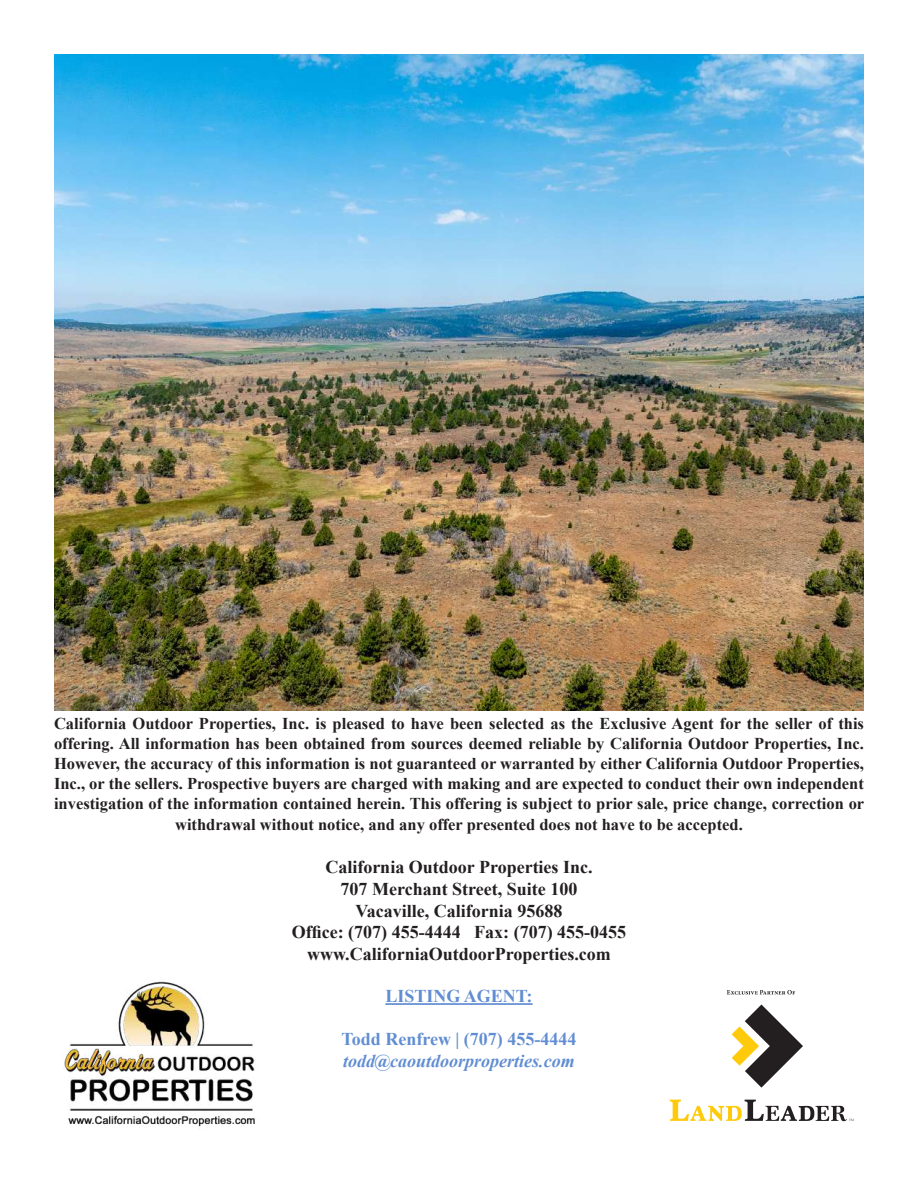
<style>
.page{position:relative;width:918px;height:1188px;background:#fff}
.page>*{position:absolute;margin:0;border:0;box-sizing:border-box;transform-origin:0 0}
.t1{font:700 18px/21.6px "Times New Roman";color:#231f20;text-align:center}
.t2{font:700 18px "Times New Roman";color:#618dd2}
.t3{font:italic 700 18px "Times New Roman";color:#618dd2}
.t4{font:700 16.5px/19.8px "Times New Roman";color:#231f20;text-align:justify}
</style>
<div class="page">
<img style="left:64px;top:981px;width:191px;height:146px">
<svg style="left:732px;top:1005px;width:71px;height:83px"></svg>
<svg style="left:670px;top:1100px;width:184px;height:21px"></svg>
<svg style="left:727px;top:990px;width:68px;height:5px"></svg>
<img style="left:54px;top:54px;width:810px;height:657px">
<hr style="left:385px;top:1003px;width:148px;height:2px;background:#618dd2">
<p class="t4" style="left:54px;top:714px;width:812px">California Outdoor Properties, Inc. is pleased to have been selected as the Exclusive Agent for the seller of this offering. All information has been obtained from sources deemed reliable by California Outdoor Properties, Inc.<br>However, the accuracy of this information is not guaranteed or warranted by either California Outdoor Properties, Inc., or the sellers. Prospective buyers are charged with making and are expected to conduct their own independent investigation of the information contained herein. This offering is subject to prior sale, price change, correction or</p>
<p class="t4" style="left:175px;top:814px;width:569px">withdrawal without notice, and any offer presented does not have to be accepted.</p>
<p class="t1" style="left:292px;top:856px;width:336px">California Outdoor Properties Inc.<br>707 Merchant Street, Suite 100<br>Vacaville, California 95688<br>Office: (707) 455-4444 Fax: (707) 455-0455 www.CaliforniaOutdoorProperties.com</p>
<p class="t2" style="left:385px;top:984px;width:149px">LISTING AGENT:</p>
<p class="t2" style="left:342px;top:1027px;width:236px">Todd Renfrew | (707) 455-4444</p>
<p class="t3" style="left:343px;top:1048px;width:233px">todd@caoutdoorproperties.com</p>
</div>
